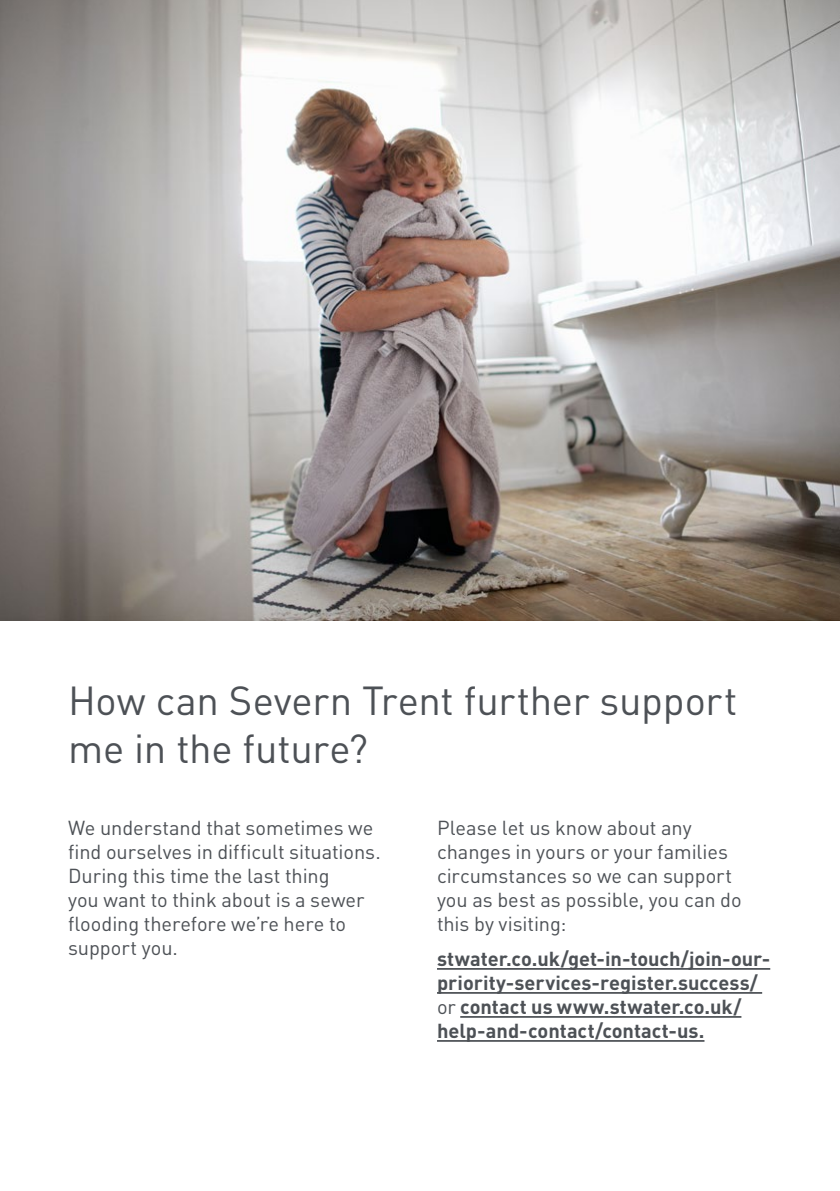
<style>
.page{position:relative;width:840px;height:1191px;background:#fff}
.page>*{position:absolute;margin:0;border:0;box-sizing:border-box;transform-origin:0 0}
.t1{font:40px/48px "DINOT";letter-spacing:-.005em;color:#4d5156}
.t2{font:20px/24px "DINOT";letter-spacing:-.005em;color:#4d5156}
.t3{font:700 20px/24px "DINOT";color:#4d5156}
.s1{font-weight:400}
</style>
<div class="page">
<hr style="left:437px;top:968px;width:332px;height:1px;background:#4d5156">
<hr style="left:437px;top:992px;width:324px;height:1px;background:#4d5156">
<hr style="left:460px;top:1016px;width:281px;height:1px;background:#4d5156">
<hr style="left:437px;top:1040px;width:267px;height:1px;background:#4d5156">
<img style="left:0;top:0;width:839px;height:620px">
<h1 class="t1" style="left:68px;top:675px;width:670px">How can Severn Trent further support me in the future?</h1>
<p class="t2" style="left:68px;top:815px;width:314px">We understand that sometimes we find ourselves in difficult situations.<br>During this time the last thing<br>you want to think about is a sewer flooding therefore we’re here to support you.</p>
<p class="t2" style="left:437px;top:815px;width:306px">Please let us know about any changes in yours or your families circumstances so we can support you as best as possible, you can do this by visiting:</p>
<p class="t3" style="left:437px;top:946px;width:334px">stwater.co.uk/get-in-touch/join-our&shy;priority-services-register.success/ <span class="s1">or</span> contact us www.stwater.co.uk/ help-and-contact/contact-us.</p>
</div>
